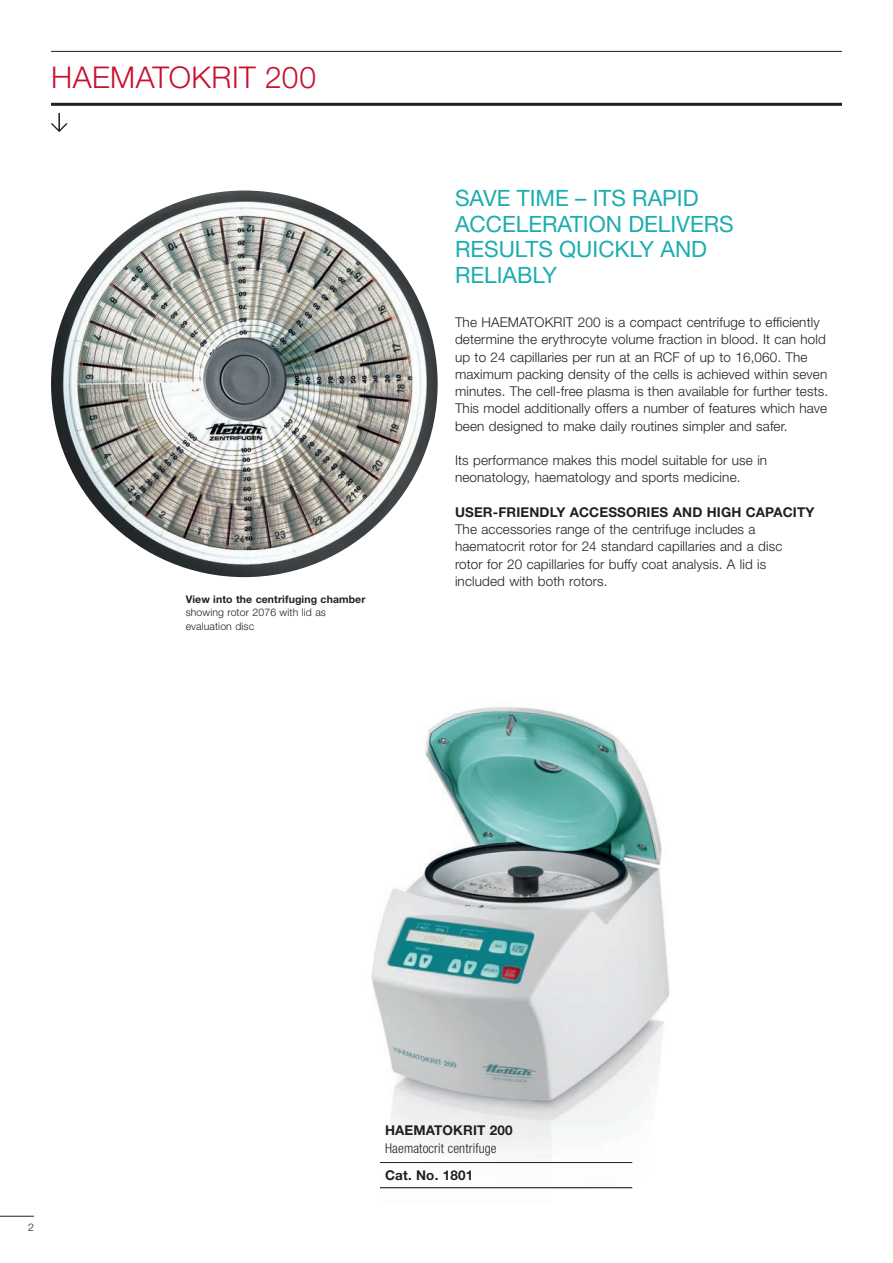
<style>
.page{position:relative;width:893px;height:1263px;background:#fff}
.page>*{position:absolute;margin:0;border:0;box-sizing:border-box;transform-origin:0 0}
.t1{font:300 30px "Helvetica Neue LT Std";letter-spacing:.015em;color:#c7112f}
.t2{font:22.5px/25.5px "Helvetica Neue LT Std";color:#1cadae}
.t3{font:300 13.5px/17.2px "Helvetica Neue LT Std";letter-spacing:.01em;color:#231f20}
.t4{font:700 13.5px "Helvetica Neue LT Std";letter-spacing:.01em;color:#231f20}
.t5{font:300 condensed 13.5px "Helvetica Neue LT Std";letter-spacing:.01em;color:#231f20}
.t6{font:300 10.5px/13.5px "Helvetica Neue LT Std";letter-spacing:.01em;color:#231f20}
.t7{font:700 10.5px "Helvetica Neue LT Std";letter-spacing:.01em;color:#231f20}
</style>
<div class="page">
<hr style="left:0;top:1216px;width:34px;height:1px;background:#231f20">
<svg style="left:51px;top:113px;width:16px;height:19px"></svg>
<hr style="left:51px;top:51px;width:791px;height:1px;background:#231f20">
<hr style="left:51px;top:103px;width:791px;height:3px;background:#231f20">
<img style="left:51px;top:190px;width:387px;height:387px;border-radius:193px">
<img style="left:371px;top:706px;width:299px;height:483px">
<hr style="left:380px;top:1162px;width:252px;height:1px;background:#231f20">
<hr style="left:380px;top:1187px;width:252px;height:1px;background:#231f20">
<h1 class="t1" style="left:51px;top:59px;width:267px">HAEMATOKRIT 200</h1>
<p class="t7" style="left:186px;top:593px;width:181px">View into the centrifuging chamber</p>
<p class="t6" style="left:186px;top:606px;width:142px">showing rotor 2076 with lid as evaluation disc</p>
<h2 class="t2" style="left:455px;top:185px;width:280px">SAVE TIME – ITS RAPID<br>ACCELERATION DELIVERS<br>RESULTS QUICKLY AND<br>RELIABLY</h2>
<p class="t3" style="left:455px;top:313px;width:375px">The HAEMATOKRIT 200 is a compact centrifuge to efficiently determine the erythrocyte volume fraction in blood. It can hold up to 24 capillaries per run at an RCF of up to 16,060. The maximum packing density of the cells is achieved within seven minutes. The cell-free plasma is then available for further tests.<br>This model additionally offers a number of features which have been designed to make daily routines simpler and safer.</p>
<p class="t3" style="left:455px;top:451px;width:314px">Its performance makes this model suitable for use in neonatology, haematology and sports medicine.</p>
<p class="t4" style="left:455px;top:504px;width:361px">USER-FRIENDLY ACCESSORIES AND HIGH CAPACITY</p>
<p class="t3" style="left:455px;top:520px;width:329px">The accessories range of the centrifuge includes a haematocrit rotor for 24 standard capillaries and a disc rotor for 20 capillaries for buffy coat analysis. A lid is included with both rotors.</p>
<p class="t6" style="left:28px;top:1220px;width:7px">2</p>
<p class="t4" style="left:385px;top:1121px;width:129px">HAEMATOKRIT 200</p>
<p class="t5" style="left:385px;top:1140px;width:113px">Haematocrit centrifuge</p>
<p class="t4" style="left:385px;top:1166px;width:90px">Cat. No. 1801</p>
</div>
